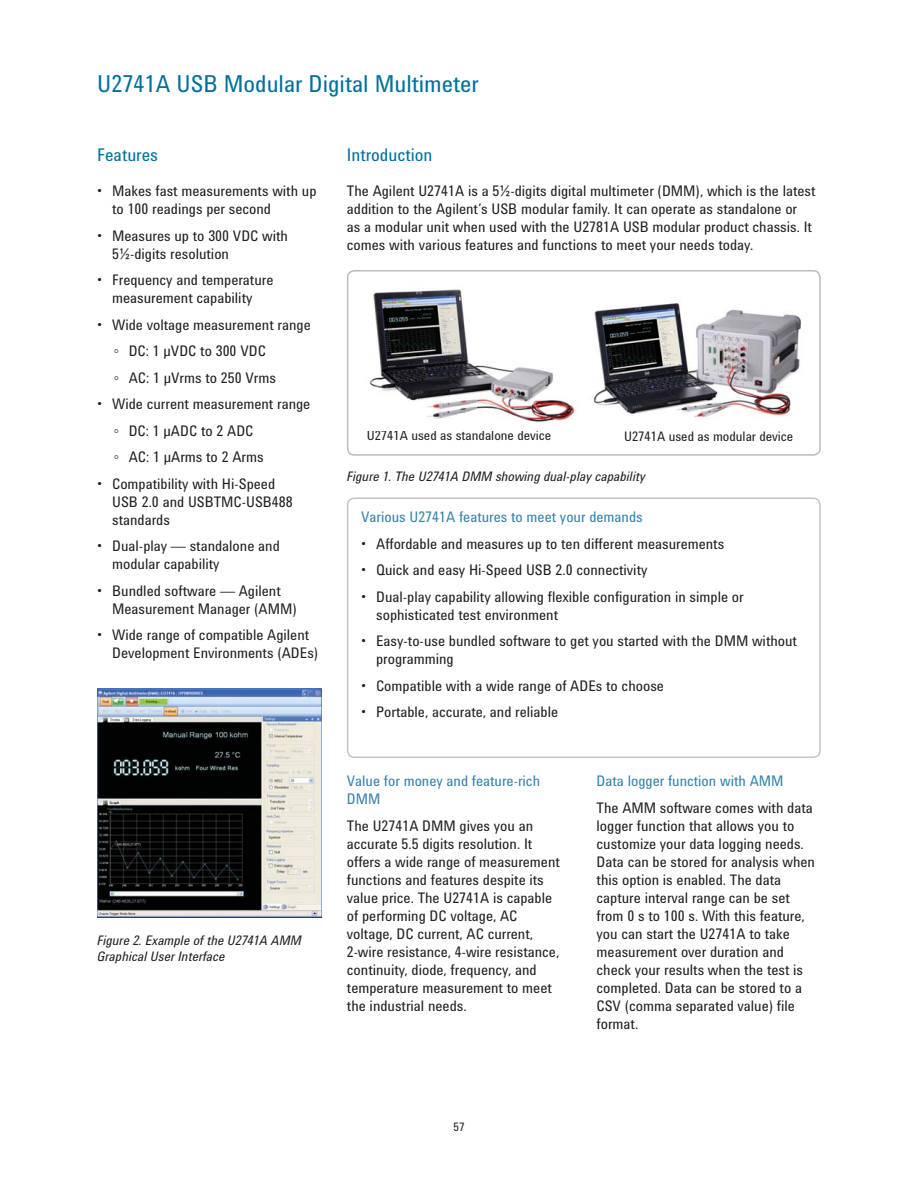
<style>
.page{position:relative;width:918px;height:1188px;background:#fff}
.page>*{position:absolute;margin:0;border:0;box-sizing:border-box;transform-origin:0 0}
.t1{font:24px "Agilent Condensed CFF";color:#00709e}
.t2{font:18px "Agilent Condensed CFF";color:#00709e}
.t3{font:15px/18px "Agilent Condensed CFF";color:#231f20}
.t4{font:15px/18px "Agilent Condensed CFF";color:#3482ac}
.t5{font:italic 13.5px/16.5px "Agilent Condensed CFF";color:#231f20}
.t6{font:13.5px "Agilent Condensed CFF";color:#231f20}
.t7{font:12px "Agilent Condensed CFF";color:#231f20}
</style>
<div class="page">
<div style="left:347px;top:497px;width:474px;height:261px;border:2px solid #c2c4c6;border-radius:7px"></div>
<img style="left:97px;top:689px;width:224px;height:228px">
<div style="left:347px;top:270px;width:474px;height:186px;border:2px solid #babcbe;border-radius:7px"></div>
<img style="left:369px;top:289px;width:432px;height:133px">
<h1 class="t1" style="left:97px;top:75px;width:383px">U2741A USB Modular Digital Multimeter</h1>
<p class="t2" style="left:97px;top:149px;width:62px">Features</p>
<p class="t3" style="left:112px;top:184px;width:206px;text-indent:-15px">• Makes fast measurements with up to 100 readings per second</p>
<p class="t3" style="left:112px;top:228px;width:177px;text-indent:-15px">• Measures up to 300 VDC with<br>5½-digits resolution</p>
<p class="t3" style="left:97px;top:273px;width:178px;text-align:center">• Frequency and temperature measurement capability</p>
<p class="t3" style="left:114px;top:313px;width:199px;line-height:26.5px;text-indent:-16px">• Wide voltage measurement range ◦ DC: 1 μVDC to 300 VDC<br>◦ AC: 1 μVrms to 250 Vrms</p>
<p class="t3" style="left:114px;top:393px;width:198px;line-height:26.5px;text-indent:-16px">• Wide current measurement range ◦ DC: 1 μADC to 2 ADC<br>◦ AC: 1 μArms to 2 Arms</p>
<p class="t3" style="left:112px;top:476px;width:182px;text-indent:-15px">• Compatibility with Hi-Speed<br>USB 2.0 and USBTMC-USB488 standards</p>
<p class="t3" style="left:112px;top:539px;width:169px;text-indent:-15px">• Dual-play — standalone and modular capability</p>
<p class="t3" style="left:112px;top:584px;width:186px;text-indent:-15px">• Bundled software — Agilent<br>Measurement Manager (AMM)</p>
<p class="t3" style="left:112px;top:628px;width:208px;text-indent:-15px">• Wide range of compatible Agilent<br>Development Environments (ADEs)</p>
<p class="t5" style="left:97px;top:933px;width:206px">Figure 2. Example of the U2741A AMM<br>Graphical User Interface</p>
<p class="t2" style="left:347px;top:149px;width:87px">Introduction</p>
<p class="t3" style="left:347px;top:184px;width:470px">The Agilent U2741A is a 5½-digits digital multimeter (DMM), which is the latest addition to the Agilent’s USB modular family. It can operate as standalone or<br>as a modular unit when used with the U2781A USB modular product chassis. It comes with various features and functions to meet your needs today.</p>
<p class="t6" style="left:367px;top:430px;width:186px">U2741A used as standalone device</p>
<p class="t6" style="left:624px;top:431px;width:171px">U2741A used as modular device</p>
<p class="t5" style="left:347px;top:470px;width:300px">Figure 1. The U2741A DMM showing dual-play capability</p>
<p class="t4" style="left:361px;top:510px;width:283px">Various U2741A features to meet your demands</p>
<p class="t3" style="left:361px;top:536px;width:365px">• Affordable and measures up to ten different measurements</p>
<p class="t3" style="left:361px;top:563px;width:288px">• Quick and easy Hi-Speed USB 2.0 connectivity</p>
<p class="t3" style="left:376px;top:589px;width:369px;text-indent:-15px">• Dual-play capability allowing flexible configuration in simple or sophisticated test environment</p>
<p class="t3" style="left:376px;top:634px;width:422px;text-indent:-15px">• Easy-to-use bundled software to get you started with the DMM without programming</p>
<p class="t3" style="left:361px;top:678px;width:304px">• Compatible with a wide range of ADEs to choose</p>
<p class="t3" style="left:361px;top:705px;width:199px">• Portable, accurate, and reliable</p>
<p class="t4" style="left:347px;top:774px;width:195px">Value for money and feature-rich<br>DMM</p>
<p class="t3" style="left:347px;top:818px;width:215px">The U2741A DMM gives you an accurate 5.5 digits resolution. It offers a wide range of measurement functions and features despite its value price. The U2741A is capable of performing DC voltage, AC voltage, DC current, AC current,<br>2-wire resistance, 4-wire resistance, continuity, diode, frequency, and temperature measurement to meet the industrial needs.</p>
<p class="t4" style="left:597px;top:774px;width:188px">Data logger function with AMM</p>
<p class="t3" style="left:597px;top:800px;width:220px">The AMM software comes with data logger function that allows you to customize your data logging needs.<br>Data can be stored for analysis when this option is enabled. The data capture interval range can be set from 0 s to 100 s. With this feature, you can start the U2741A to take measurement over duration and check your results when the test is completed. Data can be stored to a<br>CSV (comma separated value) file format.</p>
<p class="t7" style="left:453px;top:1122px;width:13px">57</p>
</div>
